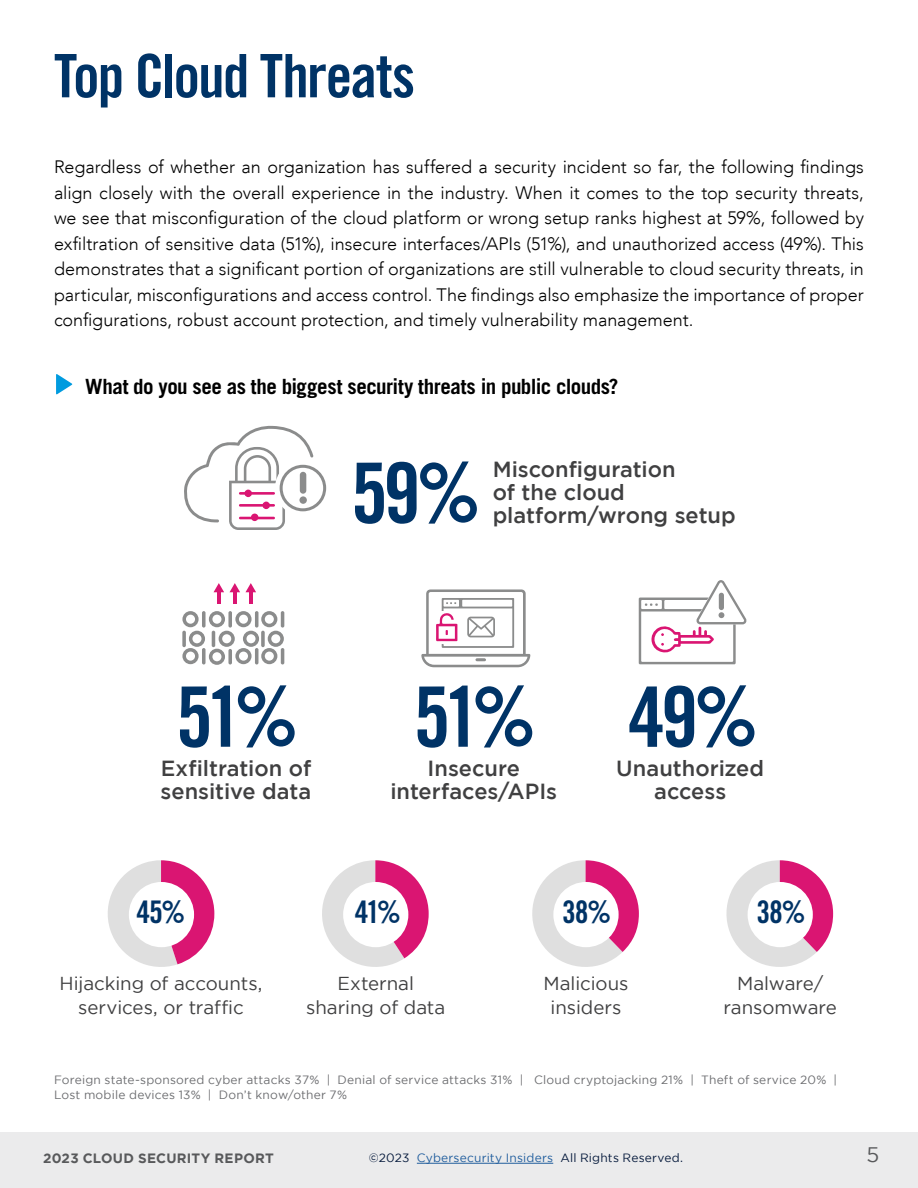
<style>
.page{position:relative;width:918px;height:1188px;background:#fff}
.page>*{position:absolute;margin:0;border:0;box-sizing:border-box;transform-origin:0 0}
.t1{font:83.55px "Trade Gothic LT Std Bd Cn 20";letter-spacing:-.075em;color:#036}
.t2{font:60px "Trade Gothic LT Std Bd Cn 20";letter-spacing:-.03em;color:#036}
.t3{font:31.2px "Trade Gothic LT Std Bd Cn 20";letter-spacing:-.045em;color:#036}
.t4{font:500 21.75px/23.4px "Gotham";color:#404041}
.t5{font:700 21px "Trade Gothic LT Std";letter-spacing:-.025em;color:#000}
.t6{font:21px "Gotham";color:#58595b}
.t7{font:18.75px/23.4px "Gotham";letter-spacing:-.005em;color:#404041;text-align:center}
.t8{font:300 18px/25.5px "Avenir LT";color:#000;text-align:justify}
.t9{font:700 13.5px "Gotham";letter-spacing:.02em;color:#58595b}
.t10{font:12px/15px "Gotham";letter-spacing:.015em;color:#6d6e71}
.t11{font:12px "Gotham";letter-spacing:.015em;color:#071b3d}
.s1{color:#215e9e}
</style>
<div class="page">
<div style="left:0;top:1132px;width:918px;height:56px;background:#ebebec"></div>
<hr style="left:417px;top:1163px;width:136px;height:1px;background:#215e9e">
<svg style="left:56px;top:374px;width:16px;height:21px"></svg>
<svg style="left:108px;top:860px;width:106px;height:107px"></svg>
<div style="left:129px;top:882px;width:65px;height:65px;background:#fff;border-radius:50%"></div>
<svg style="left:322px;top:860px;width:107px;height:107px"></svg>
<div style="left:343px;top:882px;width:65px;height:65px;background:#fff;border-radius:50%"></div>
<svg style="left:532px;top:860px;width:107px;height:107px"></svg>
<div style="left:553px;top:882px;width:66px;height:65px;background:#fff;border-radius:50%"></div>
<svg style="left:726px;top:860px;width:107px;height:107px"></svg>
<div style="left:748px;top:882px;width:65px;height:65px;background:#fff;border-radius:50%"></div>
<svg style="left:421px;top:589px;width:109px;height:78px"></svg>
<svg style="left:639px;top:580px;width:108px;height:84px"></svg>
<svg style="left:184px;top:425px;width:142px;height:105px"></svg>
<div style="left:300px;top:472px;width:6px;height:22px;background:#8b8c8c;border-radius:3px"></div>
<div style="left:299px;top:496px;width:8px;height:8px;background:#8b8c8c;border-radius:50%"></div>
<hr style="left:233px;top:591px;width:4px;height:13px;background:#da1572">
<svg style="left:230px;top:583px;width:10px;height:9px"></svg>
<hr style="left:217px;top:591px;width:4px;height:13px;background:#da1572">
<svg style="left:214px;top:583px;width:10px;height:9px"></svg>
<hr style="left:249px;top:591px;width:4px;height:13px;background:#da1572">
<svg style="left:246px;top:583px;width:10px;height:9px"></svg>
<svg style="left:182px;top:611px;width:102px;height:54px"></svg>
<hr style="left:281px;top:648px;width:3px;height:16px;background:#8b8c8c;border-radius:2px">
<h2 class="t2" style="left:54px;top:39px;width:363px">Top Cloud Threats</h2>
<p class="t8" style="left:54px;top:155px;width:812px">Regardless of whether an organization has suffered a security incident so far, the following findings align closely with the overall experience in the industry. When it comes to the top security threats, we see that misconfiguration of the cloud platform or wrong setup ranks highest at 59%, followed by exfiltration of sensitive data (51%), insecure interfaces/APIs (51%), and unauthorized access (49%). This demonstrates that a significant portion of organizations are still vulnerable to cloud security threats, in particular, misconfigurations and access control. The findings also emphasize the importance of proper configurations, robust account protection, and timely vulnerability management.</p>
<p class="t5" style="left:85px;top:374px;width:535px">What do you see as the biggest security threats in public clouds?</p>
<h1 class="t1" style="left:351px;top:442px;width:132px">59%</h1>
<p class="t4" style="left:493px;top:457px;width:245px">Misconfiguration<br>of the cloud platform/wrong setup</p>
<h1 class="t1" style="left:176px;top:666px;width:125px">51%</h1>
<p class="t4" style="left:161px;top:780px;width:152px">sensitive data</p>
<p class="t4" style="left:161px;top:756px;width:152px">Exfiltration of</p>
<h1 class="t1" style="left:413px;top:666px;width:125px">51%</h1>
<p class="t4" style="left:390px;top:756px;width:168px;text-align:center">Insecure interfaces/APIs</p>
<h1 class="t1" style="left:628px;top:666px;width:132px">49%</h1>
<p class="t4" style="left:654px;top:780px;width:74px">access</p>
<p class="t4" style="left:616px;top:756px;width:149px">Unauthorized</p>
<h3 class="t3" style="left:136px;top:893px;width:50px">45%</h3>
<h3 class="t3" style="left:355px;top:893px;width:48px">41%</h3>
<h3 class="t3" style="left:562px;top:893px;width:51px">38%</h3>
<h3 class="t3" style="left:757px;top:893px;width:51px">38%</h3>
<p class="t7" style="left:60px;top:972px;width:204px">Hijacking of accounts, services, or traffic</p>
<p class="t7" style="left:306px;top:972px;width:141px">External sharing of data</p>
<p class="t7" style="left:544px;top:972px;width:86px">Malicious insiders</p>
<p class="t7" style="left:724px;top:972px;width:115px">Malware/ ransomware</p>
<p class="t10" style="left:54px;top:1072px;width:785px">Foreign state-sponsored cyber attacks 37% | Denial of service attacks 31% | Cloud cryptojacking 21% | Theft of service 20% |<br>Lost mobile devices 13% | Don’t know/other 7%</p>
<p class="t9" style="left:43px;top:1150px;width:232px">2023 CLOUD SECURITY REPORT</p>
<p class="t11" style="left:369px;top:1151px;width:316px">©2023 <span class="s1">Cybersecurity Insiders</span> All Rights Reserved.</p>
<p class="t6" style="left:866px;top:1143px;width:14px">5</p>
</div>
